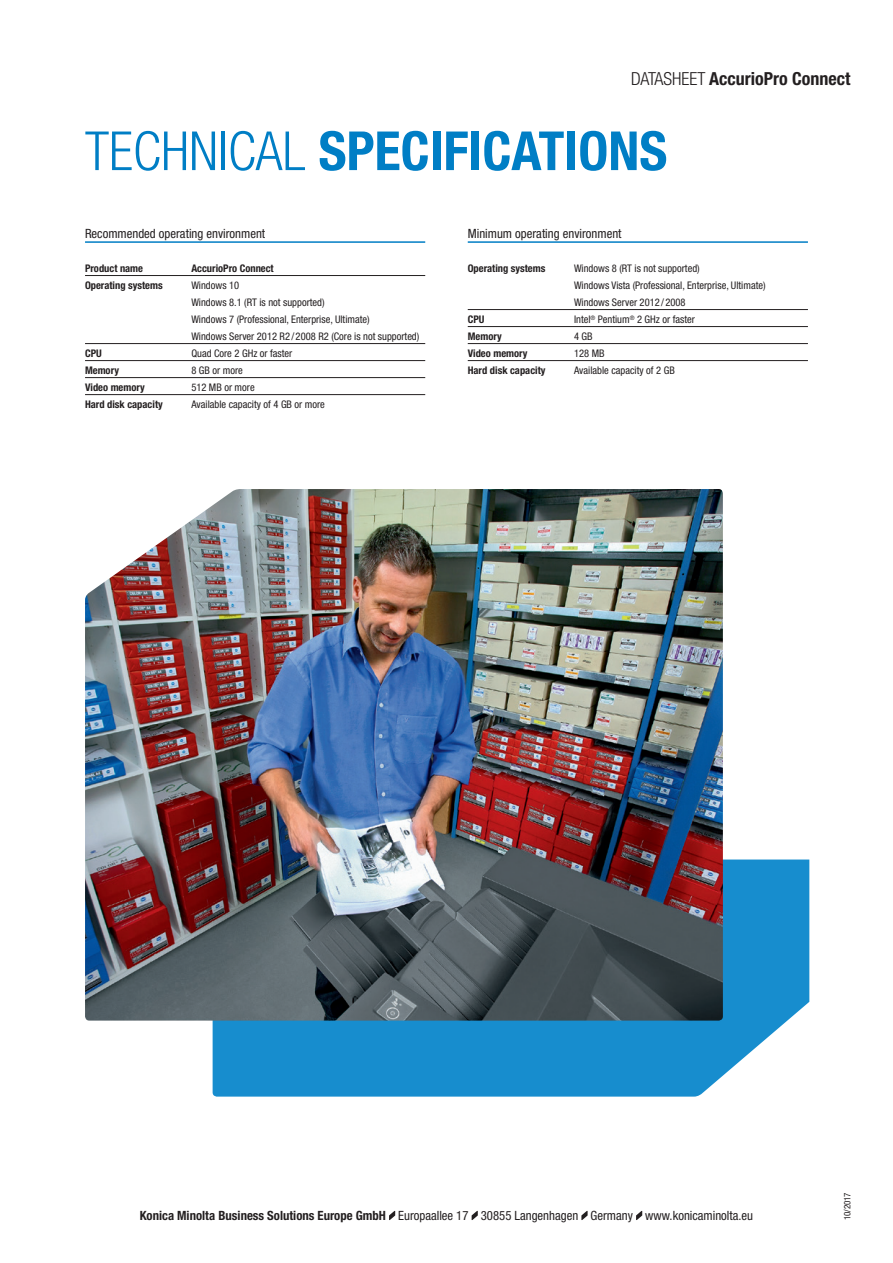
<style>
.page{position:relative;width:893px;height:1263px;background:#fff}
.page>*{position:absolute;margin:0;border:0;box-sizing:border-box;transform-origin:0 0}
.Bro_Inside_HEAD_Bold{font:700 condensed 54px "Helvetica Neue LTW1 G";color:#007ec5}
.Bro_Inside_RUBRIC_Bo{font:700 condensed 18px "Helvetica Neue LTW1 G";color:#231f20}
.Bro_Back_ADDRESS_Con{font:condensed 12.75px "Helvetica Neue LTW1 G";color:#231f20}
.Bro_Inside_REGISTER{font:condensed 12.75px "Helvetica Neue LTW1 G";color:#231f20}
.Bro_Inside_REGISTER-2{font:condensed 10.5px/17px "Helvetica Neue LTW1 G";color:#231f20}
.Bro_Inside_REGISTER-3{font:700 condensed 10.5px "Helvetica Neue LTW1 G";color:#231f20}
.Bro_Back_HORIZONTAL{font:condensed 9px "Helvetica Neue LTW1 G";color:#231f20}
.s1{font-weight:300}
.s2{font-weight:700}
</style>
<div class="page">
<svg style="left:213px;top:859px;width:596px;height:237px;background:#2b96d1"></svg>
<svg style="left:389px;top:1211px;width:6px;height:9px"></svg>
<svg style="left:472px;top:1211px;width:6px;height:9px"></svg>
<svg style="left:581px;top:1211px;width:7px;height:9px"></svg>
<svg style="left:636px;top:1211px;width:6px;height:9px"></svg>
<img style="left:85px;top:489px;width:638px;height:531px">
<hr style="left:85px;top:241px;width:340px;height:2px;background:#007ec5">
<hr style="left:85px;top:275px;width:340px;height:1px;background:#231f20">
<hr style="left:85px;top:343px;width:340px;height:1px;background:#231f20">
<hr style="left:85px;top:360px;width:340px;height:1px;background:#231f20">
<hr style="left:85px;top:377px;width:340px;height:1px;background:#231f20">
<hr style="left:85px;top:394px;width:340px;height:1px;background:#231f20">
<hr style="left:468px;top:241px;width:340px;height:2px;background:#007ec5">
<hr style="left:468px;top:309px;width:340px;height:1px;background:#231f20">
<hr style="left:468px;top:326px;width:340px;height:1px;background:#231f20">
<hr style="left:468px;top:343px;width:340px;height:1px;background:#231f20">
<hr style="left:468px;top:360px;width:340px;height:1px;background:#231f20">
<p class="Bro_Inside_RUBRIC_Bo" style="left:631px;top:68px;width:221px"><span class="s1">DATASHEET</span> AccurioPro Connect</p>
<p class="Bro_Inside_HEAD_Bold" style="left:85px;top:119px;width:584px"><span class="s1">TECHNICAL</span> SPECIFICATIONS</p>
<p class="Bro_Inside_REGISTER" style="left:85px;top:226px;width:182px">Recommended operating environment</p>
<p class="Bro_Inside_REGISTER-3" style="left:85px;top:262px;width:60px">Product name</p>
<p class="Bro_Inside_REGISTER-3" style="left:191px;top:262px;width:84px">AccurioPro Connect</p>
<p class="Bro_Inside_REGISTER-3" style="left:85px;top:279px;width:79px">Operating systems</p>
<p class="Bro_Inside_REGISTER-2" style="left:191px;top:277px;width:230px">Windows 10<br>Windows 8.1 (RT is not supported)<br>Windows 7 (Professional, Enterprise, Ultimate)<br>Windows Server 2012 R2 / 2008 R2 (Core is not supported)</p>
<p class="Bro_Inside_REGISTER-3" style="left:85px;top:347px;width:18px">CPU</p>
<p class="Bro_Inside_REGISTER-2" style="left:191px;top:345px;width:103px">Quad Core 2 GHz or faster</p>
<p class="Bro_Inside_REGISTER-3" style="left:85px;top:364px;width:35px">Memory</p>
<p class="Bro_Inside_REGISTER-2" style="left:191px;top:362px;width:53px">8 GB or more</p>
<p class="Bro_Inside_REGISTER-3" style="left:85px;top:381px;width:61px">Video memory</p>
<p class="Bro_Inside_REGISTER-2" style="left:191px;top:379px;width:65px">512 MB or more</p>
<p class="Bro_Inside_REGISTER-3" style="left:85px;top:398px;width:79px">Hard disk capacity</p>
<p class="Bro_Inside_REGISTER-2" style="left:191px;top:396px;width:135px">Available capacity of 4 GB or more</p>
<p class="Bro_Inside_REGISTER" style="left:468px;top:226px;width:155px">Minimum operating environment</p>
<p class="Bro_Inside_REGISTER-3" style="left:468px;top:262px;width:79px">Operating systems</p>
<p class="Bro_Inside_REGISTER-2" style="left:574px;top:260px;width:193px">Windows 8 (RT is not supported)<br>Windows Vista (Professional, Enterprise, Ultimate)<br>Windows Server 2012 / 2008</p>
<p class="Bro_Inside_REGISTER-3" style="left:468px;top:313px;width:18px">CPU</p>
<p class="Bro_Inside_REGISTER-2" style="left:574px;top:311px;width:122px">Intel<sup>®</sup> Pentium<sup>®</sup> 2 GHz or faster</p>
<p class="Bro_Inside_REGISTER-3" style="left:468px;top:330px;width:35px">Memory</p>
<p class="Bro_Inside_REGISTER-2" style="left:574px;top:328px;width:20px">4 GB</p>
<p class="Bro_Inside_REGISTER-3" style="left:468px;top:347px;width:61px">Video memory</p>
<p class="Bro_Inside_REGISTER-2" style="left:574px;top:345px;width:32px">128 MB</p>
<p class="Bro_Inside_REGISTER-3" style="left:468px;top:364px;width:79px">Hard disk capacity</p>
<p class="Bro_Inside_REGISTER-2" style="left:574px;top:362px;width:102px">Available capacity of 2 GB</p>
<p class="Bro_Back_ADDRESS_Con" style="left:140px;top:1208px;width:615px"><span class="s2">Konica Minolta Business Solutions Europe GmbH</span> Europaallee 17 30855 Langenhagen Germany www.konicaminolta.eu</p>
<p class="Bro_Back_HORIZONTAL" style="left:842px;top:1220px;width:30px;rotate:-90deg">10/2017</p>
</div>
